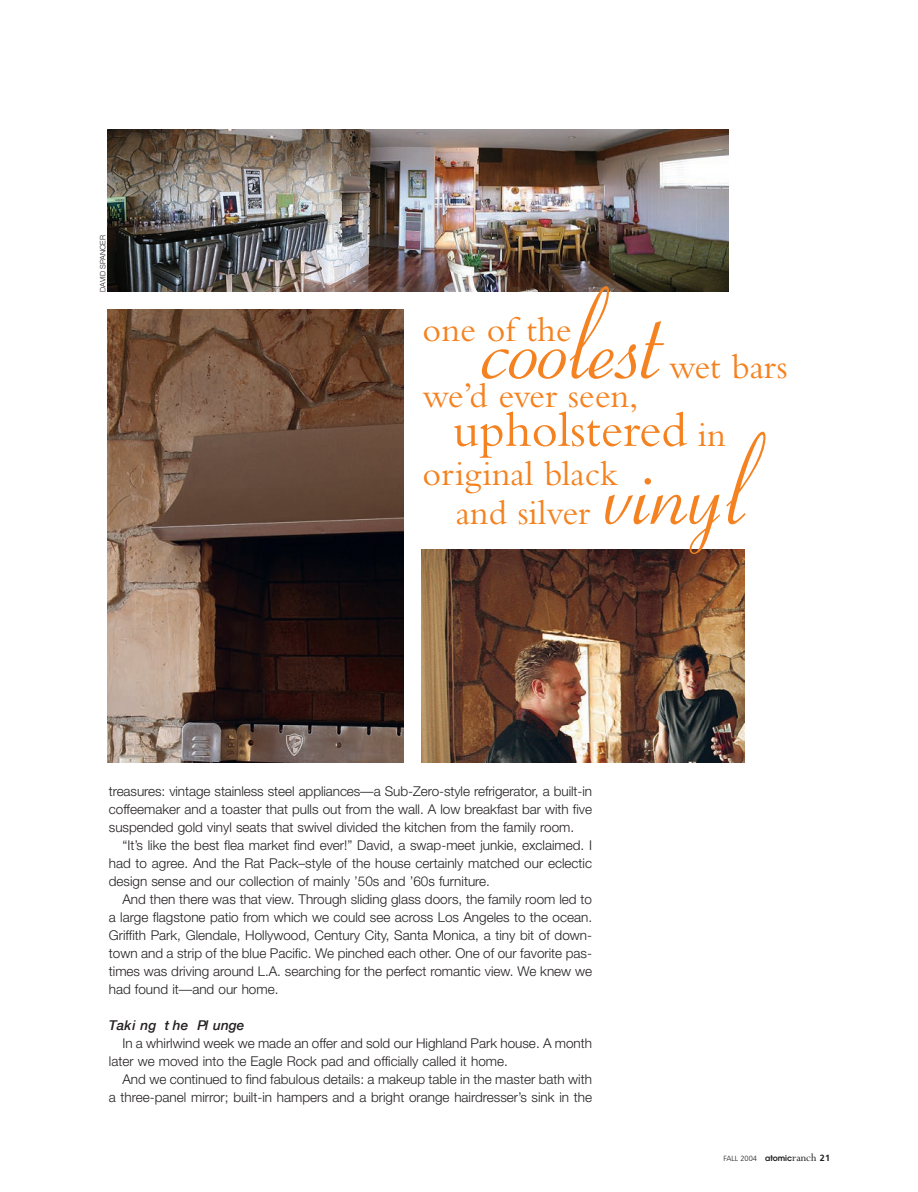
<style>
.page{position:relative;width:918px;height:1192px;background:#fff}
.page>*{position:absolute;margin:0;border:0;box-sizing:border-box;transform-origin:0 0}
.t1{font:132px "Coronet";letter-spacing:-.02em;color:#f58220}
.t2{font:51px "Bembo";color:#f58220}
.t3{font:36px/39px "Bembo";color:#f58220;text-align:center}
.t4{font:300 13.5px/18px "Helvetica Neue";color:#231f20;text-align:justify}
.t5{font:italic 500 13.5px "Helvetica Neue";letter-spacing:.01em;color:#231f20}
.t6{font:300 7.5px "Frutiger";color:#231f20}
.t7{font:300 7.5px "Helvetica Neue";color:#231f20}
.s1{font-size:36px}
.s2{font-family:"Avant Garde";font-weight:600;font-size:7.8px}
.s3{font-family:"Perpetua";font-weight:400;font-size:12px}
.s4{font-weight:700;font-size:9px}
</style>
<div class="page">
<img style="left:107px;top:309px;width:297px;height:453px">
<img style="left:422px;top:549px;width:322px;height:213px">
<img style="left:107px;top:130px;width:621px;height:161px">
<p class="t7" style="left:98px;top:292px;width:58px;rotate:-90deg">DAVID SPANCER</p>
<h1 class="t1" style="left:481px;top:256px;width:181px">coolest</h1>
<h3 class="t3" style="left:423px;top:309px;width:150px">one of the</h3>
<h3 class="t3" style="left:669px;top:347px;width:120px">wet bars</h3>
<h3 class="t3" style="left:422px;top:375px;width:217px">we’d ever seen,</h3>
<h2 class="t2" style="left:453px;top:400px;width:274px">upholstered <span class="s1">in</span></h2>
<h3 class="t3" style="left:423px;top:453px;width:197px">original black and silver</h3>
<h1 class="t1" style="left:601px;top:402px;width:147px">vinyl</h1>
<p class="t4" style="left:109px;top:781px;width:485px">treasures: vintage stainless steel appliances—a Sub-Zero-style refrigerator, a built-in coffeemaker and a toaster that pulls out from the wall. A low breakfast bar with five suspended gold vinyl seats that swivel divided the kitchen from the family room.</p>
<p class="t4" style="left:109px;top:835px;width:485px;text-indent:14px">“It’s like the best flea market find ever!” David, a swap-meet junkie, exclaimed. I had to agree. And the Rat Pack–style of the house certainly matched our eclectic design sense and our collection of mainly ’50s and ’60s furniture.</p>
<p class="t4" style="left:109px;top:889px;width:485px;text-indent:14px">And then there was that view. Through sliding glass doors, the family room led to a large flagstone patio from which we could see across Los Angeles to the ocean.<br>Griffith Park, Glendale, Hollywood, Century City, Santa Monica, a tiny bit of down&shy;town and a strip of the blue Pacific. We pinched each other. One of our favorite pas&shy;times was driving around L.A. searching for the perfect romantic view. We knew we had found it—and our home.</p>
<p class="t5" style="left:109px;top:1013px;width:137px">Taki ng t he Pl unge</p>
<p class="t4" style="left:109px;top:1033px;width:485px;text-indent:14px">In a whirlwind week we made an offer and sold our Highland Park house. A month later we moved into the Eagle Rock pad and officially called it home.</p>
<p class="t4" style="left:109px;top:1069px;width:485px;text-align:right">And we continued to find fabulous details: a makeup table in the master bath with<br>a three-panel mirror; built-in hampers and a bright orange hairdresser’s sink in the</p>
<p class="t6" style="left:723px;top:1153px;width:108px">FALL 2004 <span class="s2">atomic</span><span class="s3">ranch</span> <span class="s4">21</span></p>
</div>
